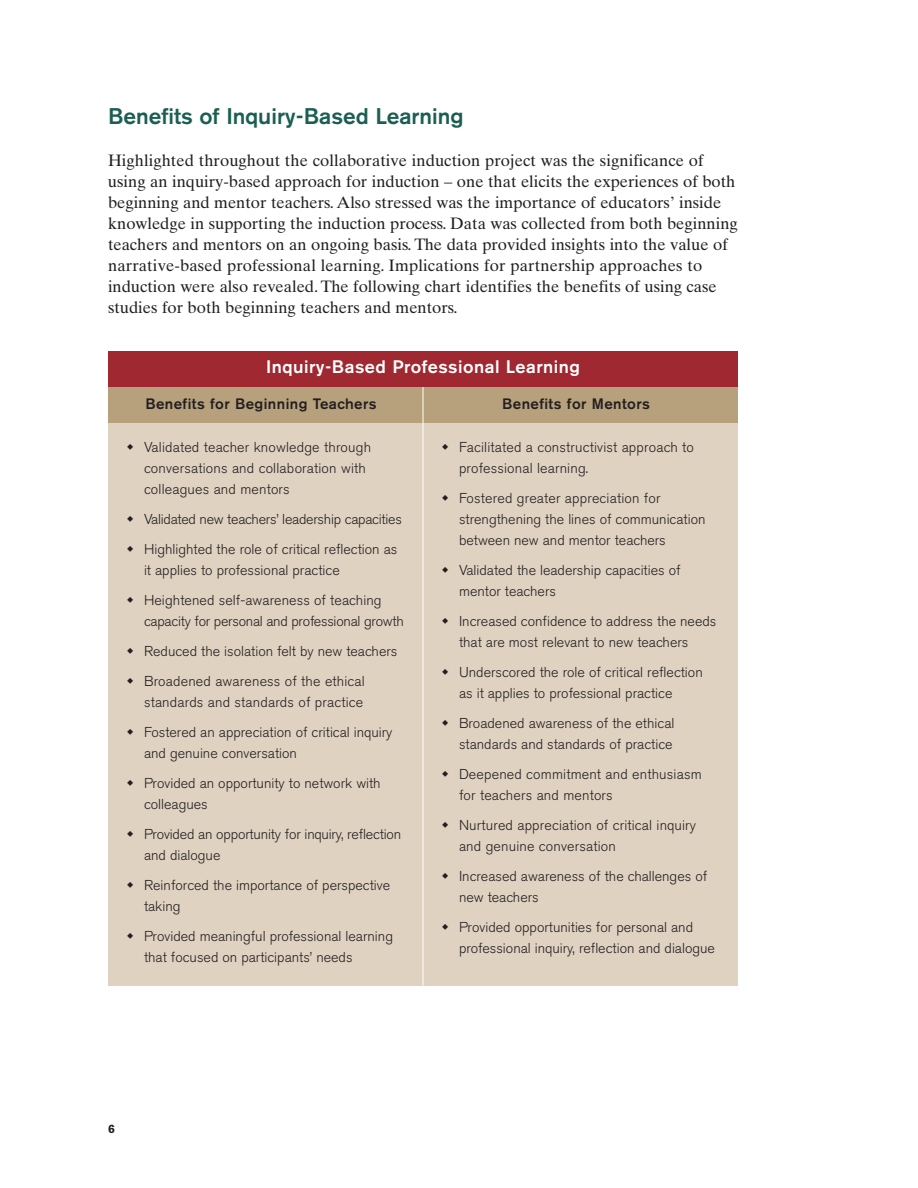
<style>
.page{position:relative;width:918px;height:1188px;background:#fff}
.page>*{position:absolute;margin:0;border:0;box-sizing:border-box;transform-origin:0 0}
.t1{font:500 22.5px "Akzidenz Grotesk BE";color:#1b5f52}
.t2{font:500 18px "Akzidenz Grotesk BE";letter-spacing:.03em;color:#fff}
.t3{font:16.5px/21px "Times Ten";color:#231f20}
.t4{font:500 15px "Akzidenz Grotesk BE";letter-spacing:.03em;color:#231f20}
.t5{font:300 14.25px/21px "Akzidenz Grotesk Pro";color:#231f20}
.t6{font:700 12px "Akzidenz Grotesk BE";color:#231f20}
</style>
<div class="page">
<div style="left:108px;top:423px;width:630px;height:563px;background:#dfd2c1"></div>
<div style="left:108px;top:351px;width:630px;height:36px;background:#9f2831"></div>
<div style="left:108px;top:387px;width:630px;height:36px;background:#b7a17d"></div>
<hr style="left:423px;top:387px;width:1px;height:599px;background:#fff">
<h1 class="t1" style="left:108px;top:108px;width:357px">Benefits of Inquiry-Based Learning</h1>
<p class="t3" style="left:108px;top:151px;width:631px">Highlighted throughout the collaborative induction project was the significance of using an inquiry-based approach for induction – one that elicits the experiences of both beginning and mentor teachers. Also stressed was the importance of educators’ inside knowledge in supporting the induction process. Data was collected from both beginning teachers and mentors on an ongoing basis. The data provided insights into the value of narrative-based professional learning. Implications for partnership approaches to induction were also revealed. The following chart identifies the benefits of using case studies for both beginning teachers and mentors.</p>
<p class="t2" style="left:266px;top:361px;width:315px">Inquiry-Based Professional Learning</p>
<p class="t4" style="left:145px;top:398px;width:233px">Benefits for Beginning Teachers</p>
<p class="t4" style="left:502px;top:398px;width:149px">Benefits for Mentors</p>
<p class="t5" style="left:144px;top:438px;width:229px">Validated teacher knowledge through conversations and collaboration with colleagues and mentors</p>
<p class="t5" style="left:144px;top:505px;width:259px;line-height:30px">Validated new teachers’ leadership capacities<br>Highlighted the role of critical reflection as</p>
<p class="t5" style="left:144px;top:556px;width:239px;line-height:30px">it applies to professional practice<br>Heightened self-awareness of teaching</p>
<p class="t5" style="left:144px;top:607px;width:261px;line-height:30px">capacity for personal and professional growth<br>Reduced the isolation felt by new teachers<br>Broadened awareness of the ethical</p>
<p class="t5" style="left:144px;top:688px;width:250px;line-height:30px">standards and standards of practice<br>Fostered an appreciation of critical inquiry</p>
<p class="t5" style="left:144px;top:739px;width:238px;line-height:30px">and genuine conversation<br>Provided an opportunity to network with</p>
<p class="t5" style="left:144px;top:790px;width:259px;line-height:30px">colleagues<br>Provided an opportunity for inquiry, reflection</p>
<p class="t5" style="left:144px;top:841px;width:248px;line-height:30px">and dialogue<br>Reinforced the importance of perspective</p>
<p class="t5" style="left:144px;top:892px;width:251px;line-height:30px">taking<br>Provided meaningful professional learning</p>
<p class="t5" style="left:144px;top:948px;width:210px">that focused on participants’ needs</p>
<p class="t5" style="left:459px;top:438px;width:236px">Facilitated a constructivist approach to professional learning.</p>
<p class="t5" style="left:459px;top:489px;width:248px">Fostered greater appreciation for strengthening the lines of communication between new and mentor teachers</p>
<p class="t5" style="left:459px;top:561px;width:223px">Validated the leadership capacities of mentor teachers</p>
<p class="t5" style="left:459px;top:612px;width:259px">Increased confidence to address the needs that are most relevant to new teachers</p>
<p class="t5" style="left:459px;top:663px;width:245px">Underscored the role of critical reflection as it applies to professional practice</p>
<p class="t5" style="left:459px;top:714px;width:217px">Broadened awareness of the ethical standards and standards of practice</p>
<p class="t5" style="left:459px;top:765px;width:244px">Deepened commitment and enthusiasm for teachers and mentors</p>
<p class="t5" style="left:459px;top:816px;width:239px">Nurtured appreciation of critical inquiry and genuine conversation</p>
<p class="t5" style="left:459px;top:867px;width:250px">Increased awareness of the challenges of new teachers</p>
<p class="t5" style="left:459px;top:918px;width:258px">Provided opportunities for personal and professional inquiry, reflection and dialogue</p>
<p class="t6" style="left:108px;top:1125px;width:8px">6</p>
</div>
